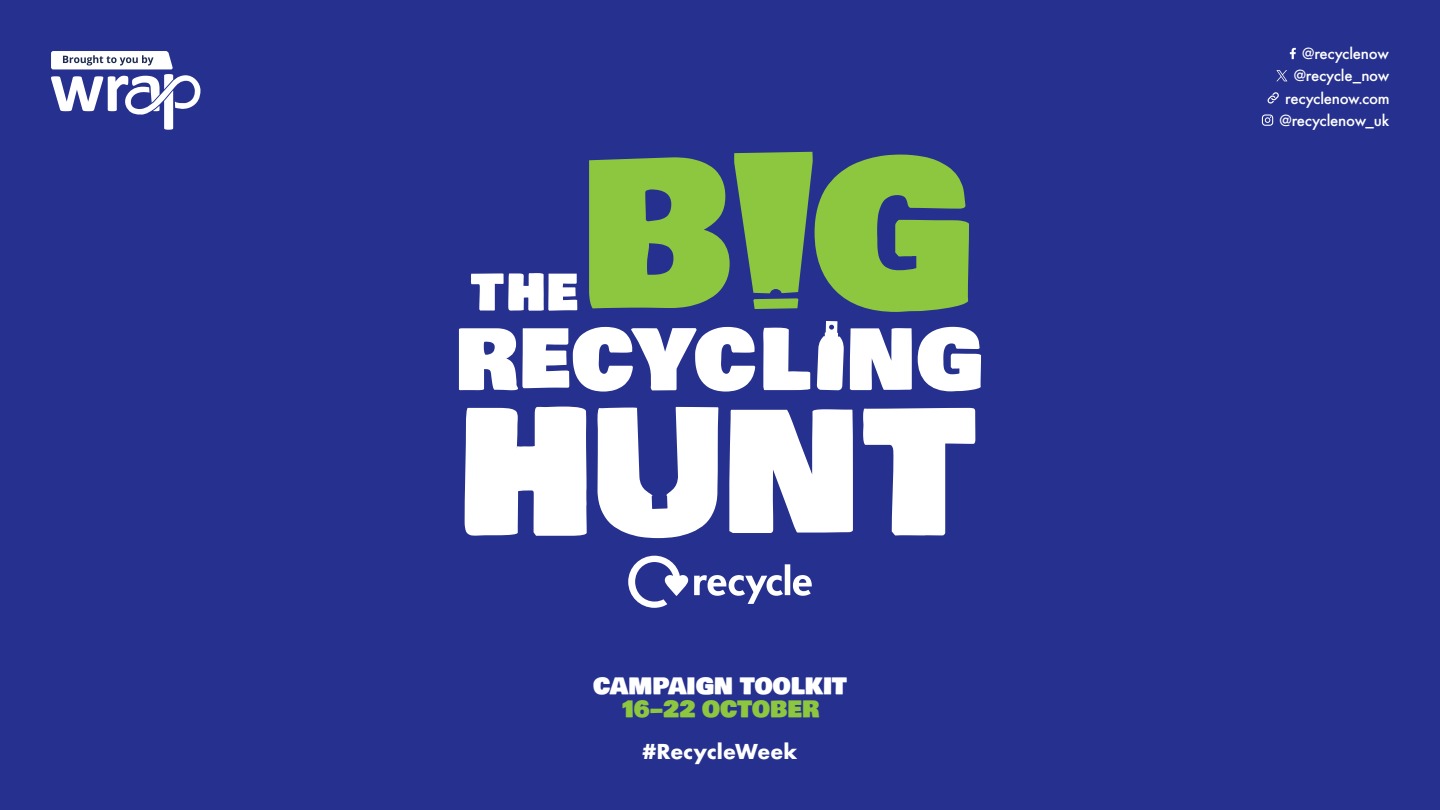
<style>
.page{position:relative;width:1440px;height:810px;background:#26308e}
.page>*{position:absolute;margin:0;border:0;box-sizing:border-box;transform-origin:0 0}
.t1{font:22.65px "Bowlby One SC";letter-spacing:-.005em;color:#fff}
.t2{font:22.65px "Bowlby One SC";letter-spacing:-.005em;color:#8dc63f}
.t3{font:700 22.65px "Futura EF";color:#fff}
.t4{font:500 16.95px/22.2px "Futura EFCE";letter-spacing:-.015em;color:#fff;text-align:center}
</style>
<div class="page">
<svg style="left:763px;top:328px;width:47px;height:62px"></svg>
<svg style="left:850px;top:328px;width:62px;height:62px;background:#e6e7f2"></svg>
<svg style="left:918px;top:327px;width:63px;height:64px"></svg>
<svg style="left:459px;top:327px;width:296px;height:65px"></svg>
<svg style="left:817px;top:321px;width:27px;height:69px"></svg>
<svg style="left:471px;top:273px;width:106px;height:38px"></svg>
<svg style="left:589px;top:152px;width:380px;height:160px"></svg>
<svg style="left:863px;top:408px;width:112px;height:127px"></svg>
<svg style="left:729px;top:409px;width:124px;height:124px;background:#e5e6f1"></svg>
<svg style="left:465px;top:407px;width:122px;height:129px;background:#e7e8f2"></svg>
<svg style="left:597px;top:407px;width:121px;height:131px"></svg>
<svg style="left:628px;top:556px;width:184px;height:52px"></svg>
<svg style="left:51px;top:51px;width:149px;height:79px"></svg>
<svg style="left:1262px;top:114px;width:11px;height:12px"></svg>
<svg style="left:1267px;top:92px;width:12px;height:12px"></svg>
<svg style="left:1290px;top:48px;width:6px;height:11px"></svg>
<svg style="left:1276px;top:70px;width:11px;height:11px"></svg>
<h1 class="t1" style="left:593px;top:669px;width:255px">CAMPAIGN TOOLKIT</h1>
<h1 class="t2" style="left:620px;top:692px;width:200px">16–22 OCTOBER</h1>
<h1 class="t3" style="left:642px;top:738px;width:157px">#RecycleWeek</h1>
<p class="t4" style="left:1294px;top:42px;width:97px">@recyclenow @recycle_now</p>
<p class="t4" style="left:1285px;top:87px;width:106px">recyclenow.com</p>
<p class="t4" style="left:1279px;top:109px;width:111px">@recyclenow_uk</p>
</div>
